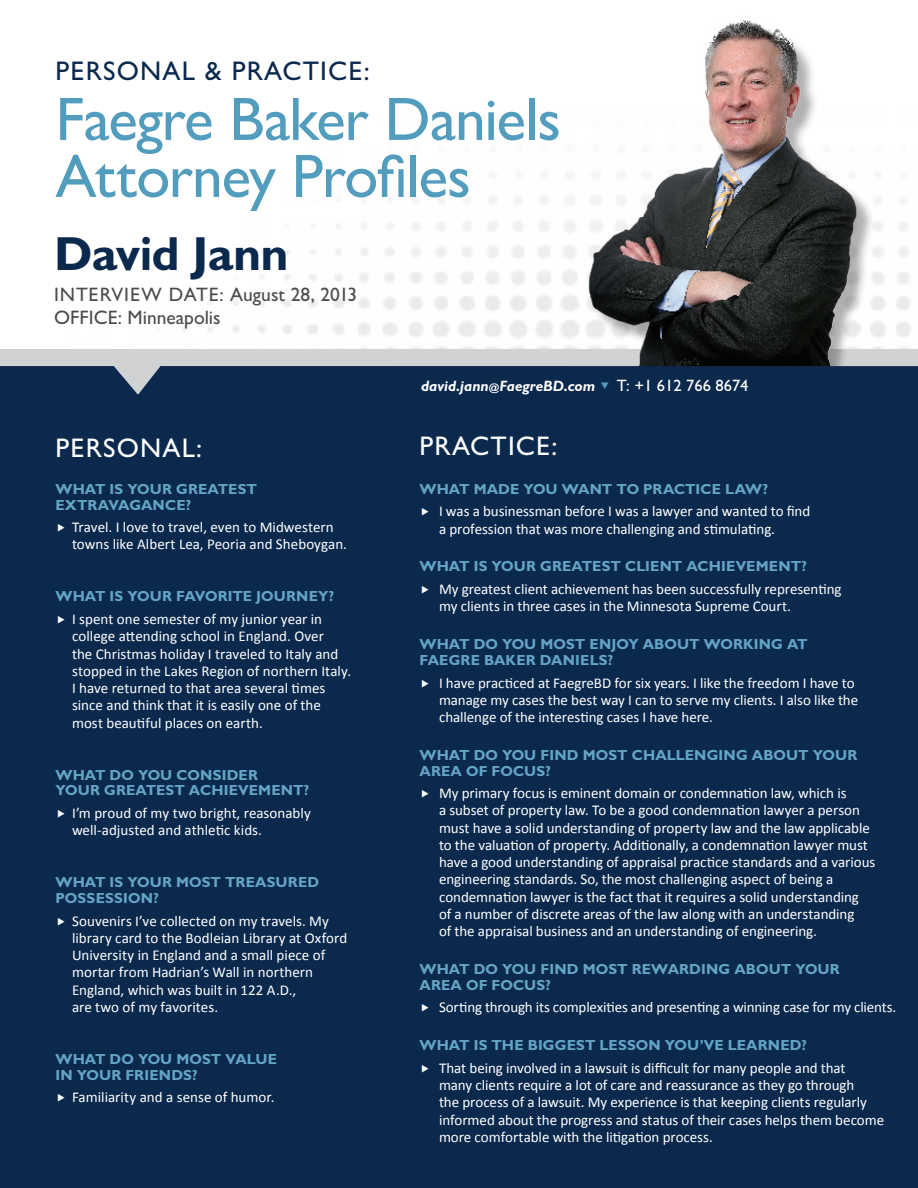
<style>
.page{position:relative;width:918px;height:1188px;background:#fff}
.page>*{position:absolute;margin:0;border:0;box-sizing:border-box;transform-origin:0 0}
.t1{font:500 61.5px/57px "Gill Sans MT Std";letter-spacing:-.02em;color:#529cbe}
.t2{font:700 48px "Gill Sans MT Std";letter-spacing:-.01em;color:#0b294d}
.t3{font:500 27px "Gill Sans MT Std";letter-spacing:.045em;color:#0b294d}
.t4{font:500 27px "Gill Sans MT Std";letter-spacing:.045em;color:#fff}
.t5{font:500 19.5px/22.5px "Gill Sans MT Std";color:#4b4c4d}
.t6{font:15px/17.2px "Calibri";letter-spacing:-.005em;color:#fff}
.t7{font:italic 700 15px "Gill Sans MT Std";letter-spacing:.005em;color:#fff}
.t8{font:700 14.7px/15.8px "Gill Sans MT Std";letter-spacing:.01em;color:#64a4c4}
.s1{font-size:10.5px}
.s2{color:#529cbe}
.s3{font-weight:500;font-style:normal;font-size:16.5px}
</style>
<div class="page">
<div style="left:0;top:349px;width:918px;height:53px;background:#d1d2d4"></div>
<img style="left:584px;top:20px;width:285px;height:346px">
<div style="left:0;top:366px;width:918px;height:822px;background:#0b294d"></div>
<svg style="left:58px;top:524px;width:7px;height:8px"></svg>
<svg style="left:58px;top:616px;width:7px;height:8px"></svg>
<svg style="left:58px;top:810px;width:7px;height:7px"></svg>
<svg style="left:58px;top:918px;width:7px;height:7px"></svg>
<svg style="left:58px;top:1094px;width:7px;height:8px"></svg>
<svg style="left:422px;top:508px;width:7px;height:8px"></svg>
<svg style="left:422px;top:586px;width:7px;height:8px"></svg>
<svg style="left:422px;top:679px;width:7px;height:8px"></svg>
<svg style="left:422px;top:790px;width:7px;height:8px"></svg>
<svg style="left:422px;top:1004px;width:7px;height:8px"></svg>
<svg style="left:422px;top:1065px;width:7px;height:7px"></svg>
<h3 class="t3" style="left:56px;top:55px;width:316px">PERSONAL &amp; PRACTICE:</h3>
<h1 class="t1" style="left:56px;top:90px;width:507px">Faegre Baker Daniels<br>Attorney Profiles</h1>
<h2 class="t2" style="left:54px;top:224px;width:236px">David Jann</h2>
<h3 class="t5" style="left:54px;top:283px;width:305px">INTERVIEW DATE: August 28, 2013<br>OFFICE: Minneapolis</h3>
<h3 class="t4" style="left:56px;top:431px;width:148px">PERSONAL:</h3>
<p class="t8" style="left:56px;top:481px;width:203px">WHAT IS YOUR GREATEST<br>EXTRAVAGANCE?</p>
<p class="t6" style="left:72px;top:519px;width:277px">Travel. I love to travel, even to Midwestern towns like Albert Lea, Peoria and Sheboygan.</p>
<p class="t8" style="left:56px;top:588px;width:280px">WHAT IS YOUR FAVORITE JOURNEY?</p>
<p class="t6" style="left:72px;top:611px;width:281px">I spent one semester of my junior year in college attending school in England. Over<br>the Christmas holiday I traveled to Italy and stopped in the Lakes Region of northern Italy.<br>I have returned to that area several times since and think that it is easily one of the most beautiful places on earth.</p>
<p class="t8" style="left:56px;top:766px;width:255px">WHAT DO YOU CONSIDER<br>YOUR GREATEST ACHIEVEMENT?</p>
<p class="t6" style="left:72px;top:805px;width:240px">I’m proud of my two bright, reasonably well-adjusted and athletic kids.</p>
<p class="t8" style="left:56px;top:874px;width:265px">WHAT IS YOUR MOST TREASURED<br>POSSESSION?</p>
<p class="t6" style="left:72px;top:912px;width:277px">Souvenirs I’ve collected on my travels. My library card to the Bodleian Library at Oxford University in England and a small piece of mortar from Hadrian’s Wall in northern England, which was built in 122 A.D.,<br>are two of my favorites.</p>
<p class="t8" style="left:56px;top:1051px;width:223px">WHAT DO YOU MOST VALUE<br>IN YOUR FRIENDS?</p>
<p class="t6" style="left:72px;top:1089px;width:204px">Familiarity and a sense of humor.</p>
<p class="t7" style="left:421px;top:376px;width:329px">david.jann<span class="s1">@</span>FaegreBD.com <span class="s2">❑</span> <span class="s3">T: +1 612 766 8674</span></p>
<h3 class="t4" style="left:420px;top:430px;width:139px">PRACTICE:</h3>
<p class="t8" style="left:420px;top:481px;width:350px">WHAT MADE YOU WANT TO PRACTICE LAW?</p>
<p class="t6" style="left:439px;top:503px;width:373px">I was a businessman before I was a lawyer and wanted to find a profession that was more challenging and stimulating.</p>
<p class="t8" style="left:420px;top:558px;width:389px">WHAT IS YOUR GREATEST CLIENT ACHIEVEMENT?</p>
<p class="t6" style="left:439px;top:581px;width:404px">My greatest client achievement has been successfully representing my clients in three cases in the Minnesota Supreme Court.</p>
<p class="t8" style="left:420px;top:636px;width:390px">WHAT DO YOU MOST ENJOY ABOUT WORKING AT<br>FAEGRE BAKER DANIELS?</p>
<p class="t6" style="left:439px;top:674px;width:421px">I have practiced at FaegreBD for six years. I like the freedom I have to manage my cases the best way I can to serve my clients. I also like the challenge of the interesting cases I have here.</p>
<p class="t8" style="left:420px;top:747px;width:439px">WHAT DO YOU FIND MOST CHALLENGING ABOUT YOUR<br>AREA OF FOCUS?</p>
<p class="t6" style="left:439px;top:785px;width:438px">My primary focus is eminent domain or condemnation law, which is<br>a subset of property law. To be a good condemnation lawyer a person must have a solid understanding of property law and the law applicable to the valuation of property. Additionally, a condemnation lawyer must have a good understanding of appraisal practice standards and a various engineering standards. So, the most challenging aspect of being a condemnation lawyer is the fact that it requires a solid understanding<br>of a number of discrete areas of the law along with an understanding<br>of the appraisal business and an understanding of engineering.</p>
<p class="t8" style="left:420px;top:961px;width:422px">WHAT DO YOU FIND MOST REWARDING ABOUT YOUR<br>AREA OF FOCUS?</p>
<p class="t6" style="left:439px;top:999px;width:459px">Sorting through its complexities and presenting a winning case for my clients.</p>
<p class="t8" style="left:420px;top:1037px;width:389px">WHAT IS THE BIGGEST LESSON YOU’VE LEARNED?</p>
<p class="t6" style="left:439px;top:1059px;width:447px">That being involved in a lawsuit is difficult for many people and that<br>many clients require a lot of care and reassurance as they go through<br>the process of a lawsuit. My experience is that keeping clients regularly informed about the progress and status of their cases helps them become more comfortable with the litigation process.</p>
</div>
